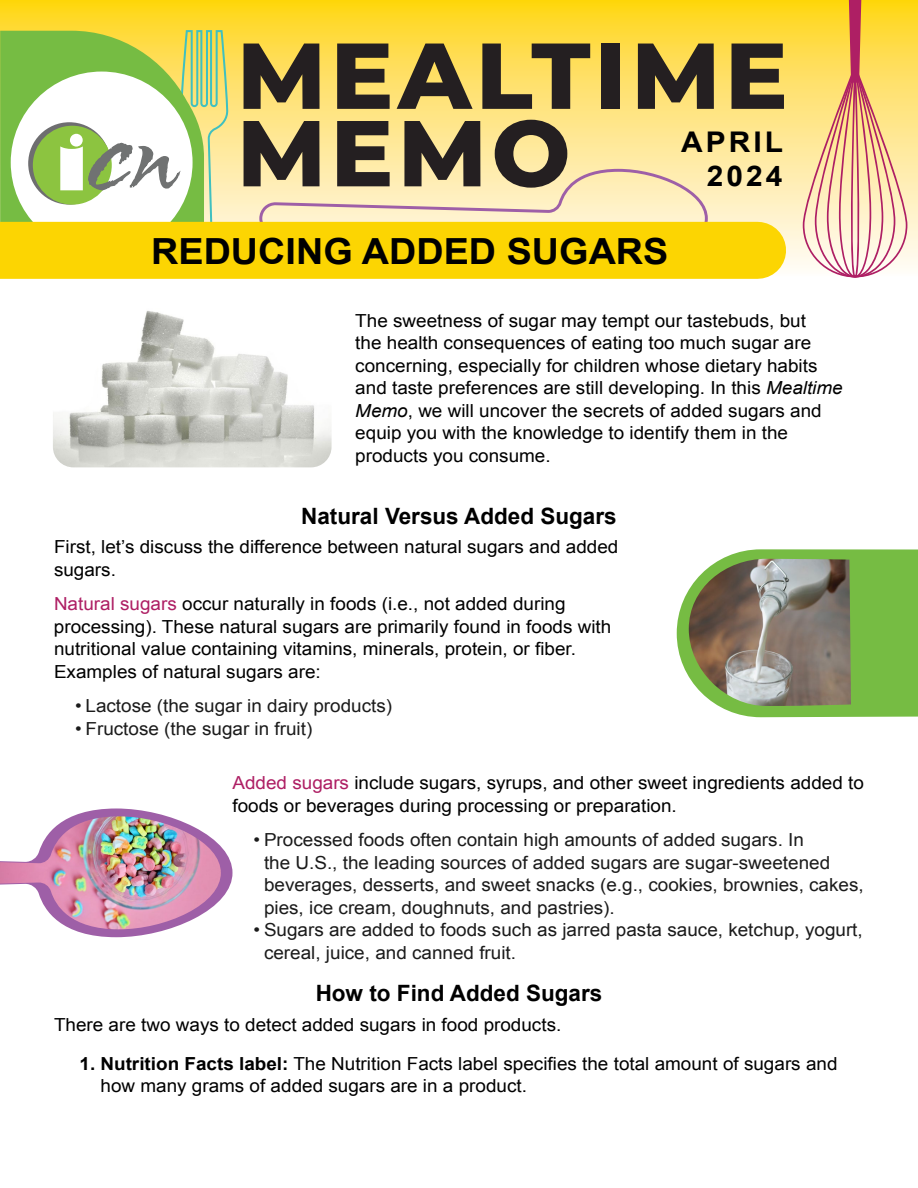
<style>
.page{position:relative;width:918px;height:1188px;background:#fff}
.page>*{position:absolute;margin:0;border:0;box-sizing:border-box;transform-origin:0 0}
.Heading_1{font:700 36px "Arial";color:#000;scale:1.05 1}
.Normal{font:700 28.5px/33.8px "Arial";letter-spacing:.1em;color:#000;text-align:right;scale:1.05 1}
.Heading_2{font:700 22.5px "Arial";color:#000}
.Normal-2{font:18px/22.5px "Arial";color:#000;scale:1.05 1}
.t1{font:18px/22.5px "Arial";color:#1b1b1b;scale:1.05 1}
.s1{font-style:italic}
.s2{color:#ae1f64}
.s3{font-weight:700}
</style>
<div class="page">
<svg style="left:1px;top:0;width:917px;height:278px;background:#fde061"></svg>
<div style="left:0;top:31px;width:60px;height:191px;background:#76bc43"></div>
<div style="left:11px;top:72px;width:182px;height:181px;background:#fff;border-radius:50%"></div>
<svg style="left:803px;top:0;width:104px;height:277px;background:#f2c987"></svg>
<svg style="left:259px;top:169px;width:449px;height:53px;background:#f7e4be"></svg>
<svg style="left:244px;top:44px;width:76px;height:65px;background:#6b5d37"></svg>
<svg style="left:337px;top:44px;width:53px;height:65px;background:#5e5233"></svg>
<svg style="left:397px;top:44px;width:76px;height:65px;background:#917e41"></svg>
<svg style="left:482px;top:44px;width:108px;height:65px;background:#948144"></svg>
<div style="left:602px;top:44px;width:18px;height:65px;background:#241f21"></div>
<svg style="left:638px;top:44px;width:76px;height:65px;background:#6a5d36"></svg>
<svg style="left:732px;top:44px;width:52px;height:65px;background:#5c5132"></svg>
<svg style="left:244px;top:121px;width:76px;height:65px;background:#6b614a"></svg>
<svg style="left:337px;top:121px;width:53px;height:65px;background:#5d5442"></svg>
<svg style="left:404px;top:121px;width:76px;height:65px;background:#6b604a"></svg>
<svg style="left:495px;top:120px;width:72px;height:68px;background:#7e7356"></svg>
<svg style="left:28px;top:122px;width:83px;height:83px"></svg>
<div style="left:33px;top:126px;width:79px;height:79px;background:#8cc440;border-radius:50%"></div>
<svg style="left:60px;top:30px;width:168px;height:192px"></svg>
<div style="left:0;top:222px;width:758px;height:57px;background:#fcd502"></div>
<img style="left:53px;top:311px;width:279px;height:156px">
<svg style="left:71px;top:808px;width:162px;height:129px"></svg>
<img style="left:0;top:816px;width:221px;height:113px">
<svg style="left:677px;top:549px;width:241px;height:168px;background:#89c55d"></svg>
<img style="left:689px;top:559px;width:162px;height:147px">
<p class="Normal" style="left:681px;top:126px;width:99px">APRIL<br>2024</p>
<h1 class="Heading_1" style="left:151px;top:227px;width:494px">REDUCING ADDED SUGARS</h1>
<p class="Normal-2" style="left:355px;top:309px;width:466px">The sweetness of sugar may tempt our tastebuds, but<br>the health consequences of eating too much sugar are concerning, especially for children whose dietary habits and taste preferences are still developing. In this <span class="s1">Mealtime Memo</span>, we will uncover the secrets of added sugars and equip you with the knowledge to identify them in the products you consume.</p>
<h2 class="Heading_2" style="left:301px;top:501px;width:317px">Natural Versus Added Sugars</h2>
<p class="Normal-2" style="left:54px;top:536px;width:539px">First, let’s discuss the difference between natural sugars and added sugars.</p>
<p class="Normal-2" style="left:54px;top:593px;width:532px"><span class="s2">Natural sugars</span> occur naturally in foods (i.e., not added during processing). These natural sugars are primarily found in foods with nutritional value containing vitamins, minerals, protein, or fiber.<br>Examples of natural sugars are:</p>
<p class="t1" style="left:75px;top:695px;width:304px">• Lactose (the sugar in dairy products)</p>
<p class="t1" style="left:75px;top:717px;width:228px">• Fructose (the sugar in fruit)</p>
<p class="Normal-2" style="left:233px;top:772px;width:603px"><span class="s2">Added sugars</span> include sugars, syrups, and other sweet ingredients added to foods or beverages during processing or preparation.</p>
<p class="t1" style="left:264px;top:829px;width:573px;text-indent:-10px">• Processed foods often contain high amounts of added sugars. In<br>the U.S., the leading sources of added sugars are sugar-sweetened beverages, desserts, and sweet snacks (e.g., cookies, brownies, cakes, pies, ice cream, doughnuts, and pastries).</p>
<p class="t1" style="left:264px;top:919px;width:572px;text-indent:-10px">• Sugars are added to foods such as jarred pasta sauce, ketchup, yogurt, cereal, juice, and canned fruit.</p>
<h2 class="Heading_2" style="left:316px;top:979px;width:288px">How to Find Added Sugars</h2>
<p class="Normal-2" style="left:54px;top:1013px;width:485px">There are two ways to detect added sugars in food products.</p>
<p class="Normal-2" style="left:100px;top:1052px;width:703px;text-indent:-21px"><span class="s3">1. Nutrition Facts label:</span> The Nutrition Facts label specifies the total amount of sugars and how many grams of added sugars are in a product.</p>
</div>
